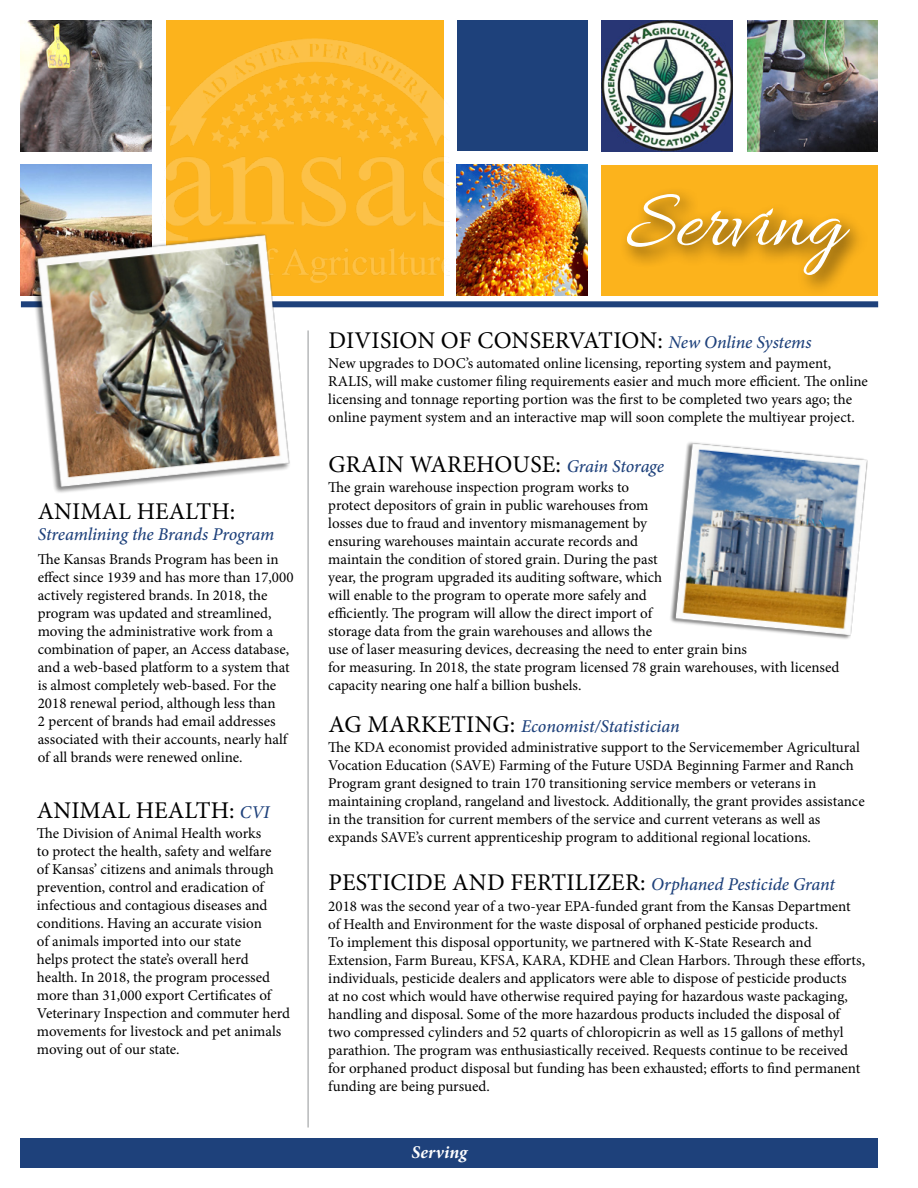
<style>
.page{position:relative;width:918px;height:1188px;background:#fff}
.page>*{position:absolute;margin:0;border:0;box-sizing:border-box;transform-origin:0 0}
.t1{font:84px "Allura";color:#fff}
.t2{font:24px "Minion Pro";color:#000}
.t3{font:italic 500 18px "Minion Pro";letter-spacing:-.01em;color:#1e417b}
.t4{font:italic 700 18px "Minion Pro";letter-spacing:.01em;color:#fff}
.t5{font:15px/18px "Minion Pro";color:#000}
.s1{font-weight:500;font-style:italic;font-size:18px;color:#1e417b}
.s2{font-weight:400;font-style:normal;font-size:24px;color:#000}
</style>
<div class="page">
<div style="left:21px;top:301px;width:857px;height:6px;background:#1e417b"></div>
<hr style="left:308px;top:330px;width:1px;height:798px;background:#939598">
<div style="left:457px;top:20px;width:131px;height:131px;background:#1e417b"></div>
<img style="left:457px;top:165px;width:130px;height:131px">
<img style="left:602px;top:20px;width:130px;height:131px">
<img style="left:747px;top:20px;width:131px;height:131px">
<div style="left:602px;top:165px;width:276px;height:131px;background:#fcb31c"></div>
<img style="left:20px;top:20px;width:131px;height:131px">
<img style="left:20px;top:165px;width:131px;height:131px">
<div style="left:166px;top:21px;width:278px;height:275px;background:#fcb31c"></div>
<img style="left:166px;top:39px;width:284px;height:244px">
<div style="left:620px;top:186px;width:250px;height:109px;background:#000;opacity:.75"></div>
<div style="left:20px;top:1138px;width:858px;height:30px;background:#1e417b"></div>
<img style="left:24px;top:231px;width:273px;height:262px">
<img style="left:670px;top:442px;width:198px;height:197px">
<h2 class="t2" style="left:38px;top:496px;width:199px">ANIMAL HEALTH:</h2>
<p class="t3" style="left:38px;top:521px;width:238px">Streamlining the Brands Program</p>
<p class="t5" style="left:38px;top:551px;width:257px">The Kansas Brands Program has been in effect since 1939 and has more than 17,000 actively registered brands. In 2018, the program was updated and streamlined, moving the administrative work from a combination of paper, an Access database, and a web-based platform to a system that is almost completely web-based. For the 2018 renewal period, although less than<br>2 percent of brands had email addresses associated with their accounts, nearly half of all brands were renewed online.</p>
<h2 class="t2" style="left:37px;top:794px;width:234px">ANIMAL HEALTH: <span class="s1">CVI</span></h2>
<p class="t5" style="left:37px;top:824px;width:255px">The Division of Animal Health works<br>to protect the health, safety and welfare<br>of Kansas’ citizens and animals through prevention, control and eradication of infectious and contagious diseases and conditions. Having an accurate vision<br>of animals imported into our state<br>helps protect the state’s overall herd health. In 2018, the program processed more than 31,000 export Certificates of Veterinary Inspection and commuter herd movements for livestock and pet animals moving out of our state.</p>
<h1 class="t1" style="left:626px;top:176px;width:219px">Serving</h1>
<h2 class="t2" style="left:328px;top:324px;width:485px">DIVISION OF CONSERVATION: <span class="s1">New Online Systems</span></h2>
<p class="t5" style="left:328px;top:354px;width:541px">New upgrades to DOC’s automated online licensing, reporting system and payment, RALIS, will make customer filing requirements easier and much more efficient. The online licensing and tonnage reporting portion was the first to be completed two years ago; the online payment system and an interactive map will soon complete the multiyear project.</p>
<h2 class="t2" style="left:328px;top:448px;width:337px">GRAIN WAREHOUSE: <span class="s1">Grain Storage</span></h2>
<p class="t5" style="left:328px;top:479px;width:513px">The grain warehouse inspection program works to<br>protect depositors of grain in public warehouses from<br>losses due to fraud and inventory mismanagement by<br>ensuring warehouses maintain accurate records and<br>maintain the condition of stored grain. During the past<br>year, the program upgraded its auditing software, which<br>will enable to the program to operate more safely and<br>efficiently. The program will allow the direct import of<br>storage data from the grain warehouses and allows the<br>use of laser measuring devices, decreasing the need to enter grain bins<br>for measuring. In 2018, the state program licensed 78 grain warehouses, with licensed capacity nearing one half a billion bushels.</p>
<p class="t3" style="left:328px;top:714px;width:353px"><span class="s2">AG MARKETING:</span> Economist/Statistician</p>
<p class="t5" style="left:328px;top:738px;width:538px">The KDA economist provided administrative support to the Servicemember Agricultural Vocation Education (SAVE) Farming of the Future USDA Beginning Farmer and Ranch Program grant designed to train 170 transitioning service members or veterans in maintaining cropland, rangeland and livestock. Additionally, the grant provides assistance in the transition for current members of the service and current veterans as well as expands SAVE’s current apprenticeship program to additional regional locations.</p>
<h2 class="t2" style="left:328px;top:867px;width:508px">PESTICIDE AND FERTILIZER: <span class="s1">Orphaned Pesticide Grant</span></h2>
<p class="t5" style="left:328px;top:897px;width:538px">2018 was the second year of a two-year EPA-funded grant from the Kansas Department of Health and Environment for the waste disposal of orphaned pesticide products.<br>To implement this disposal opportunity, we partnered with K-State Research and Extension, Farm Bureau, KFSA, KARA, KDHE and Clean Harbors. Through these efforts, individuals, pesticide dealers and applicators were able to dispose of pesticide products<br>at no cost which would have otherwise required paying for hazardous waste packaging, handling and disposal. Some of the more hazardous products included the disposal of two compressed cylinders and 52 quarts of chloropicrin as well as 15 gallons of methyl parathion. The program was enthusiastically received. Requests continue to be received for orphaned product disposal but funding has been exhausted; efforts to find permanent funding are being pursued.</p>
<p class="t4" style="left:411px;top:1139px;width:57px">Serving</p>
</div>
